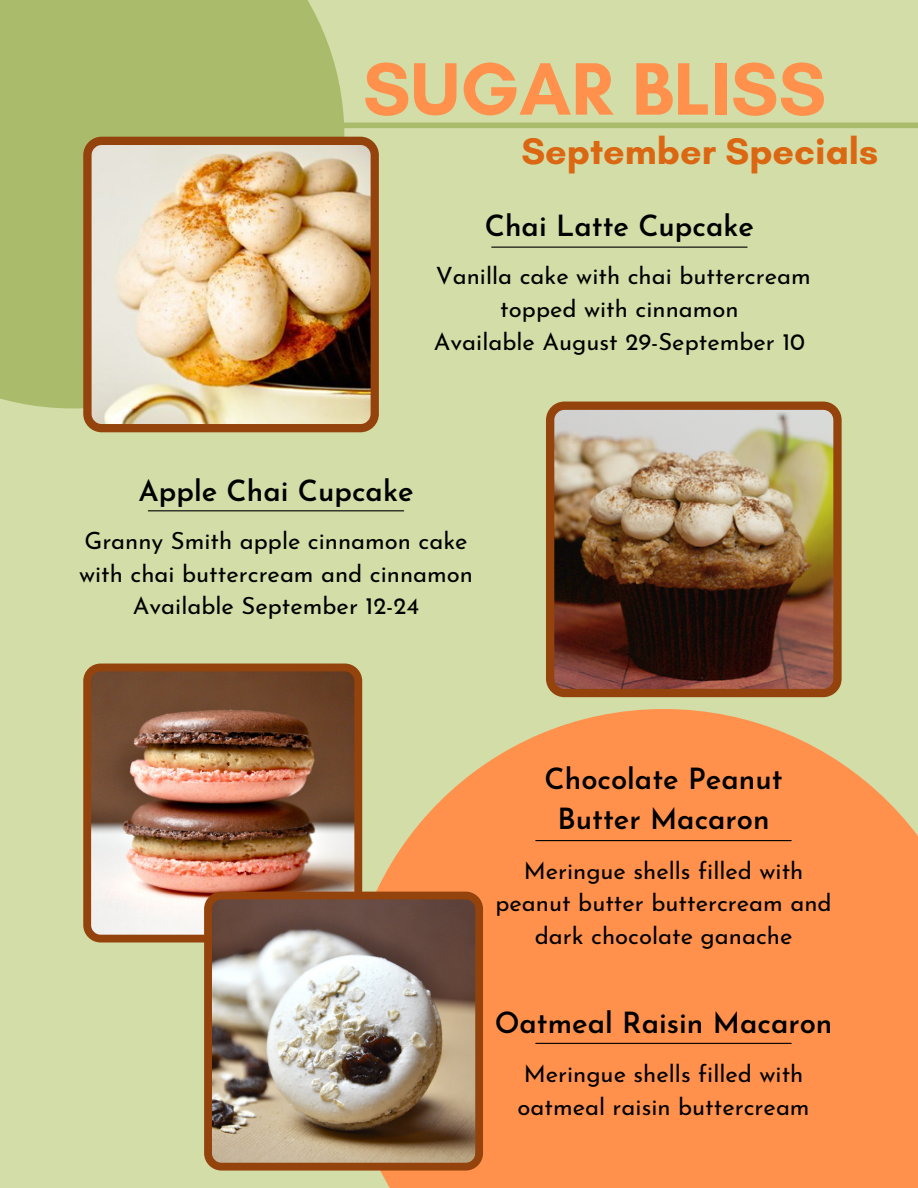
<style>
.page{position:relative;width:918px;height:1188px;background:#d2dda7}
.page>*{position:absolute;margin:0;border:0;box-sizing:border-box;transform-origin:0 0}
.t1{font:700 75.6px "Glacial Indifference";color:#ff914d}
.t2{font:700 37.8px "Glacial Indifference";color:#db6712}
.t3{font:600 29.1px/40.5px "Josefin Sans";color:#000;text-align:center}
.t4{font:23.85px/32.7px "Josefin Sans";color:#000;text-align:center}
</style>
<div class="page">
<svg style="left:362px;top:709px;width:556px;height:479px;background:#f99957"></svg>
<div style="left:0;top:0;width:344px;height:408px;background:#aabb6c"></div>
<div style="left:237px;top:123px;width:681px;height:5px;background:#aabb6c"></div>
<img style="left:83px;top:137px;width:296px;height:295px">
<hr style="left:536px;top:1043px;width:255px;height:1px;background:#000">
<img style="left:546px;top:402px;width:296px;height:295px">
<img style="left:83px;top:664px;width:279px;height:278px">
<img style="left:204px;top:892px;width:279px;height:279px">
<hr style="left:492px;top:247px;width:255px;height:1px;background:#000">
<hr style="left:536px;top:840px;width:255px;height:1px;background:#000">
<hr style="left:148px;top:510px;width:256px;height:1px;background:#000">
<h1 class="t1" style="left:363px;top:43px;width:465px">SUGAR BLISS</h1>
<h2 class="t2" style="left:521px;top:128px;width:358px">September Specials</h2>
<p class="t3" style="left:485px;top:208px;width:271px">Chai Latte Cupcake</p>
<p class="t4" style="left:434px;top:262px;width:378px">Vanilla cake with chai buttercream topped with cinnamon<br>Available August 29-September 10</p>
<p class="t3" style="left:138px;top:473px;width:277px">Apple Chai Cupcake</p>
<p class="t4" style="left:79px;top:527px;width:395px">Granny Smith apple cinnamon cake with chai buttercream and cinnamon<br>Available September 12-24</p>
<p class="t3" style="left:545px;top:761px;width:239px">Chocolate Peanut<br>Butter Macaron</p>
<p class="t4" style="left:495px;top:856px;width:338px">Meringue shells filled with peanut butter buttercream and dark chocolate ganache</p>
<p class="t3" style="left:495px;top:1006px;width:339px">Oatmeal Raisin Macaron</p>
<p class="t4" style="left:518px;top:1060px;width:294px;text-align:left">Meringue shells filled with oatmeal raisin buttercream</p>
</div>
